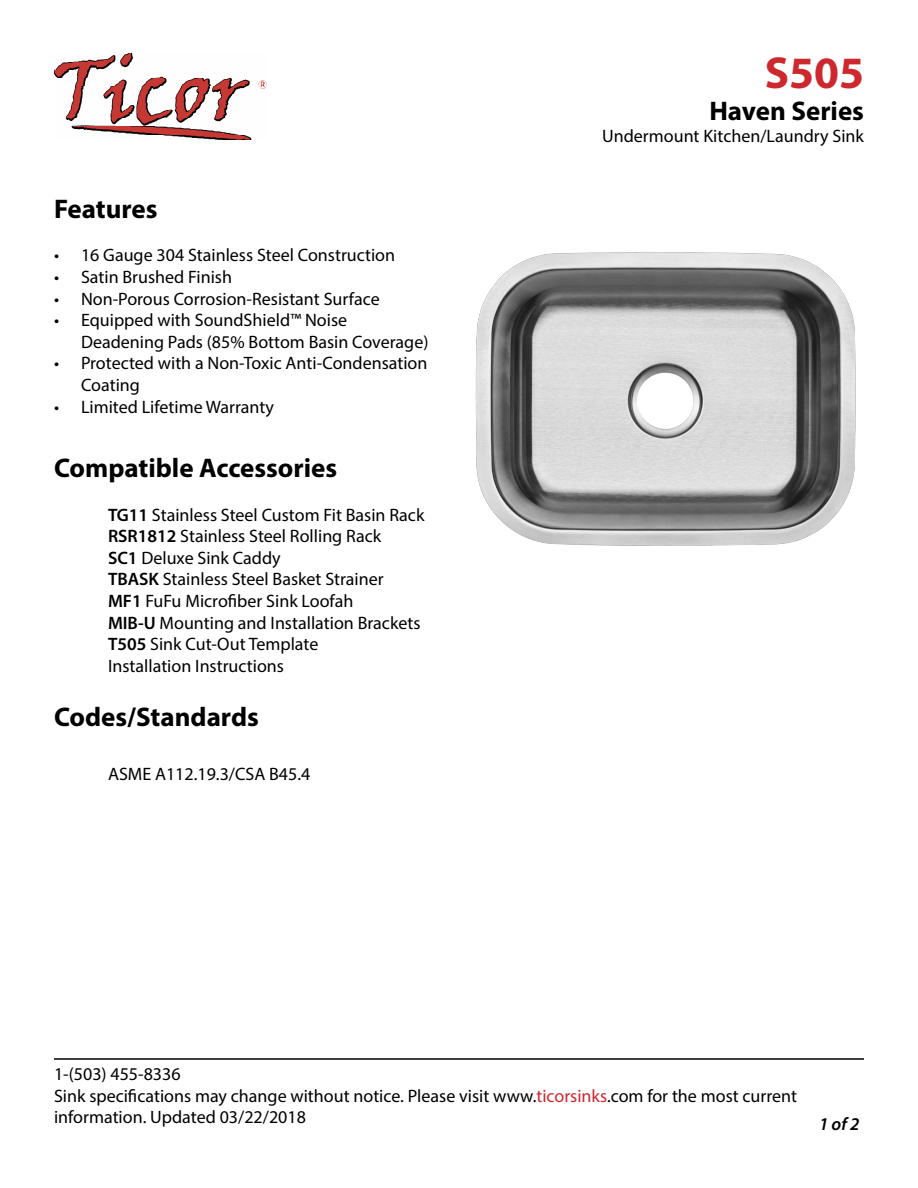
<style>
.page{position:relative;width:918px;height:1188px;background:#fff}
.page>*{position:absolute;margin:0;border:0;box-sizing:border-box;transform-origin:0 0}
.t1{font:700 45px "Myriad Pro";color:#cc282d}
.t2{font:700 27px "Myriad Pro";color:#000}
.t3{font:18px/21.6px "Myriad Pro";color:#000}
.t4{font:italic 600 18px "Myriad Pro";color:#000}
.s1{font-weight:600}
.s2{color:#cc282d}
</style>
<div class="page">
<img style="left:54px;top:54px;width:212px;height:85px">
<img style="left:475px;top:252px;width:381px;height:294px">
<hr style="left:54px;top:1058px;width:810px;height:2px;background:#000">
<p class="t2" style="left:54px;top:192px;width:105px">Features</p>
<p class="t3" style="left:54px;top:244px;width:343px">• 16 Gauge 304 Stainless Steel Construction</p>
<p class="t3" style="left:54px;top:266px;width:180px">• Satin Brushed Finish</p>
<p class="t3" style="left:54px;top:288px;width:327px">• Non-Porous Corrosion-Resistant Surface</p>
<p class="t3" style="left:81px;top:309px;width:349px;text-indent:-27px">• Equipped with SoundShield™ Noise<br>Deadening Pads (85% Bottom Basin Coverage)</p>
<p class="t3" style="left:81px;top:352px;width:348px;text-indent:-27px">• Protected with a Non-Toxic Anti-Condensation<br>Coating</p>
<p class="t3" style="left:54px;top:396px;width:222px">• Limited Lifetime Warranty</p>
<p class="t2" style="left:54px;top:451px;width:285px">Compatible Accessories</p>
<p class="t3" style="left:108px;top:504px;width:318px"><span class="s1">TG11</span> Stainless Steel Custom Fit Basin Rack</p>
<p class="t3" style="left:108px;top:525px;width:275px"><span class="s1">RSR1812</span> Stainless Steel Rolling Rack</p>
<p class="t3" style="left:108px;top:547px;width:174px"><span class="s1">SC1</span> Deluxe Sink Caddy</p>
<p class="t3" style="left:108px;top:568px;width:277px"><span class="s1">TBASK</span> Stainless Steel Basket Strainer</p>
<p class="t3" style="left:108px;top:590px;width:247px"><span class="s1">MF1</span> FuFu Microfiber Sink Loofah</p>
<p class="t3" style="left:108px;top:612px;width:314px"><span class="s1">MIB-U</span> Mounting and Installation Brackets</p>
<p class="t3" style="left:108px;top:633px;width:212px"><span class="s1">T505</span> Sink Cut-Out Template</p>
<p class="t3" style="left:108px;top:655px;width:178px">Installation Instructions</p>
<p class="t2" style="left:54px;top:699px;width:206px">Codes/Standards</p>
<p class="t3" style="left:108px;top:763px;width:204px">ASME A112.19.3/CSA B45.4</p>
<p class="t1" style="left:765px;top:43px;width:101px">S505</p>
<p class="t2" style="left:709px;top:93px;width:156px">Haven Series</p>
<p class="t3" style="left:602px;top:125px;width:263px">Undermount Kitchen/Laundry Sink</p>
<p class="t3" style="left:54px;top:1063px;width:128px">1-(503) 455-8336</p>
<p class="t3" style="left:54px;top:1084px;width:745px">Sink specifications may change without notice. Please visit www.<span class="s2">ticorsinks</span>.com for the most current information. Updated 03/22/2018</p>
<p class="t4" style="left:819px;top:1112px;width:42px">1 of 2</p>
</div>
